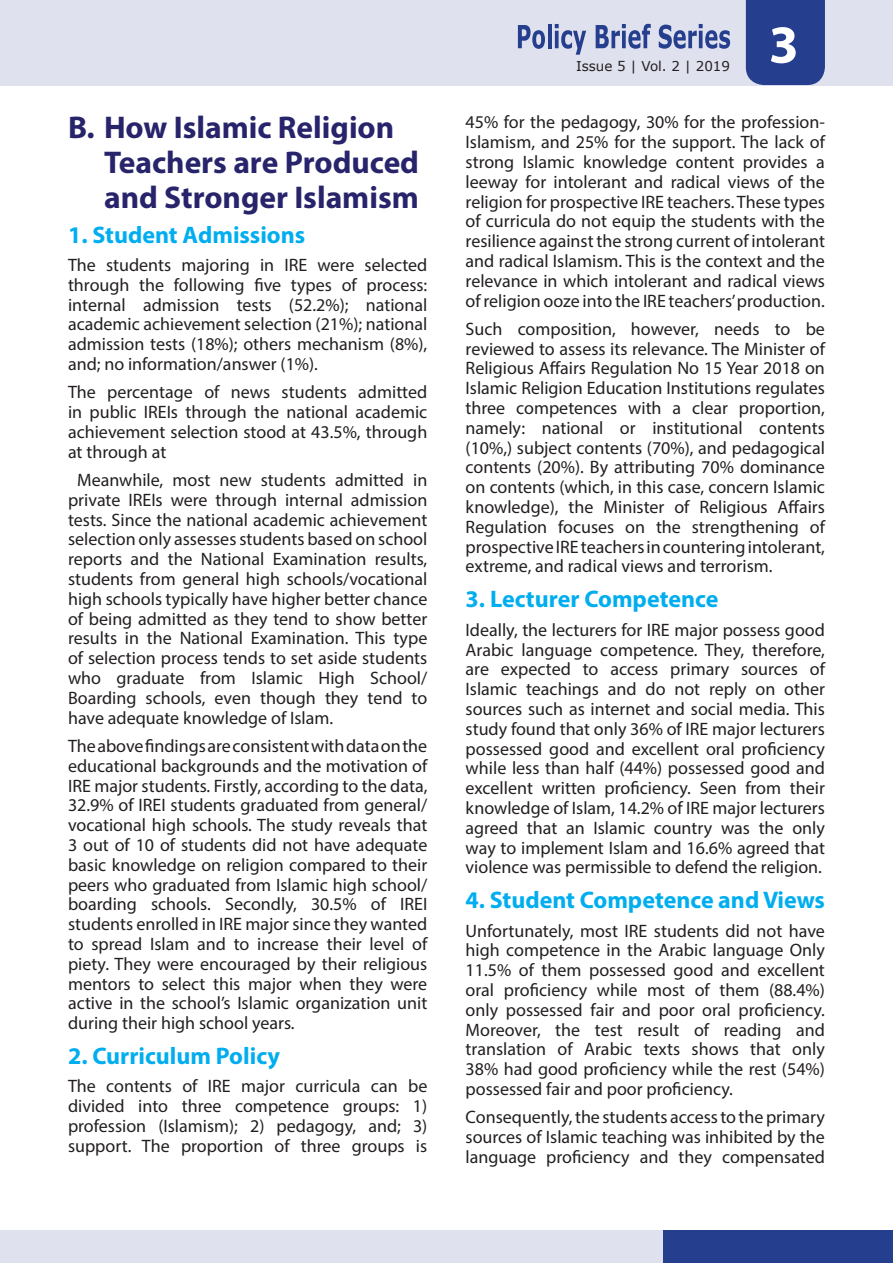
<style>
.page{position:relative;width:893px;height:1263px;background:#fff}
.page>*{position:absolute;margin:0;border:0;box-sizing:border-box;transform-origin:0 0}
.t1{font:700 54px "Myriad Pro";color:#fff}
.t2{font:700 31.5px "Myriad Pro";color:#28246b}
.t3{font:700 24px "Myriad Pro";color:#00aeef}
.t4{font:18px/19.8px "Myriad Pro";color:#231f20;text-align:justify}
.t5{font:13.5px "Verdana";color:#231f20}
</style>
<div class="page">
<div style="left:0;top:0;width:893px;height:85px;background:#e0e1ee"></div>
<div style="left:746px;top:0;width:79px;height:85px;background:#253f8e"></div>
<svg style="left:518px;top:25px;width:27px;height:24px"></svg>
<hr style="left:548px;top:24px;width:3px;height:24px;background:#253f8e">
<svg style="left:555px;top:24px;width:31px;height:31px"></svg>
<svg style="left:596px;top:24px;width:55px;height:25px"></svg>
<svg style="left:659px;top:24px;width:71px;height:25px"></svg>
<div style="left:0;top:1230px;width:669px;height:33px;background:#e0e1ee"></div>
<div style="left:664px;top:1230px;width:229px;height:33px;background:#253f8e"></div>
<p class="t2" style="left:68px;top:107px;width:328px">B. How Islamic Religion</p>
<p class="t2" style="left:104px;top:142px;width:317px">Teachers are Produced</p>
<p class="t2" style="left:104px;top:177px;width:316px">and Stronger Islamism</p>
<p class="t3" style="left:68px;top:219px;width:239px">1. Student Admissions</p>
<p class="t4" style="left:68px;top:255px;width:361px">The students majoring in IRE were selected through the following five types of process: internal admission tests (52.2%); national academic achievement selection (21%); national admission tests (18%); others mechanism (8%), and; no information/answer (1%).</p>
<p class="t4" style="left:68px;top:382px;width:361px">The percentage of news students admitted in public IREIs through the national academic achievement selection stood at 43.5%, through at through at</p>
<p class="t4" style="left:68px;top:470px;width:361px;text-indent:9px">Meanwhile, most new students admitted in private IREIs were through internal admission tests. Since the national academic achievement selection only assesses students based on school reports and the National Examination results, students from general high schools/vocational high schools typically have higher better chance of being admitted as they tend to show better results in the National Examination. This type of selection process tends to set aside students who graduate from Islamic High School/ Boarding schools, even though they tend to have adequate knowledge of Islam.</p>
<p class="t4" style="left:68px;top:736px;width:361px">The above findings are consistent with data on the educational backgrounds and the motivation of IRE major students. Firstly, according to the data, 32.9% of IREI students graduated from general/ vocational high schools. The study reveals that 3 out of 10 of students did not have adequate basic knowledge on religion compared to their peers who graduated from Islamic high school/ boarding schools. Secondly, 30.5% of IREI students enrolled in IRE major since they wanted to spread Islam and to increase their level of piety. They were encouraged by their religious mentors to select this major when they were active in the school’s Islamic organization unit during their high school years.</p>
<p class="t3" style="left:68px;top:1040px;width:214px">2. Curriculum Policy</p>
<p class="t4" style="left:68px;top:1076px;width:361px">The contents of IRE major curricula can be divided into three competence groups: 1) profession (Islamism); 2) pedagogy, and; 3) support. The proportion of three groups is</p>
<p class="t5" style="left:576px;top:57px;width:155px">Issue 5 | Vol. 2 | 2019</p>
<h1 class="t1" style="left:769px;top:9px;width:31px">3</h1>
<p class="t4" style="left:466px;top:112px;width:361px">45% for the pedagogy, 30% for the profession-Islamism, and 25% for the support. The lack of strong Islamic knowledge content provides a leeway for intolerant and radical views of the religion for prospective IRE teachers. These types of curricula do not equip the students with the resilience against the strong current of intolerant and radical Islamism. This is the context and the relevance in which intolerant and radical views of religion ooze into the IRE teachers’ production.</p>
<p class="t4" style="left:466px;top:319px;width:361px">Such composition, however, needs to be reviewed to assess its relevance. The Minister of Religious Affairs Regulation No 15 Year 2018 on Islamic Religion Education Institutions regulates three competences with a clear proportion, namely: national or institutional contents (10%,) subject contents (70%), and pedagogical contents (20%). By attributing 70% dominance on contents (which, in this case, concern Islamic knowledge), the Minister of Religious Affairs Regulation focuses on the strengthening of prospective IRE teachers in countering intolerant, extreme, and radical views and terrorism.</p>
<p class="t3" style="left:466px;top:584px;width:254px">3. Lecturer Competence</p>
<p class="t4" style="left:466px;top:619px;width:361px">Ideally, the lecturers for IRE major possess good Arabic language competence. They, therefore, are expected to access primary sources of Islamic teachings and do not reply on other sources such as internet and social media. This study found that only 36% of IRE major lecturers possessed good and excellent oral proficiency while less than half (44%) possessed good and excellent written proficiency. Seen from their knowledge of Islam, 14.2% of IRE major lecturers agreed that an Islamic country was the only way to implement Islam and 16.6% agreed that violence was permissible to defend the religion.</p>
<p class="t3" style="left:466px;top:884px;width:361px">4. Student Competence and Views</p>
<p class="t4" style="left:466px;top:920px;width:361px">Unfortunately, most IRE students did not have high competence in the Arabic language Only 11.5% of them possessed good and excellent oral proficiency while most of them (88.4%) only possessed fair and poor oral proficiency.<br>Moreover, the test result of reading and translation of Arabic texts shows that only 38% had good proficiency while the rest (54%) possessed fair and poor proficiency.</p>
<p class="t4" style="left:466px;top:1107px;width:361px">Consequently, the students access to the primary sources of Islamic teaching was inhibited by the language proficiency and they compensated</p>
</div>
